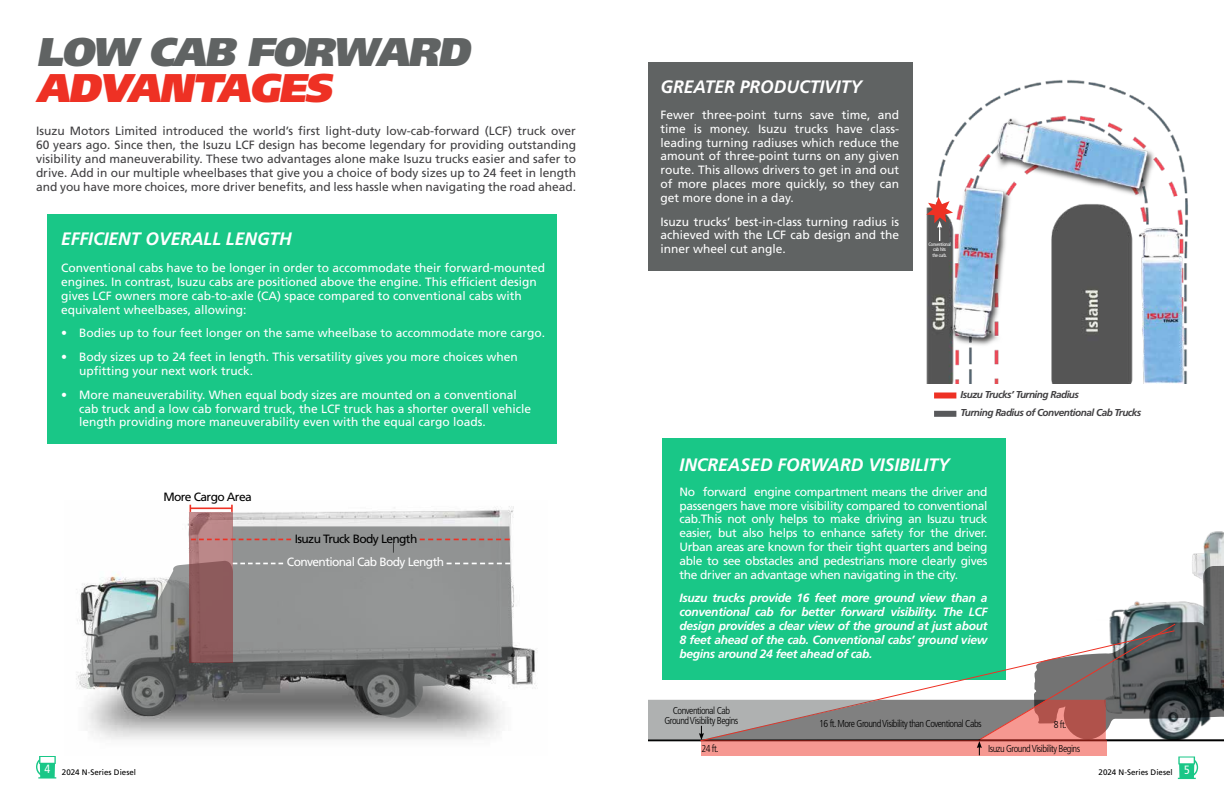
<style>
.page{position:relative;width:1224px;height:792px;background:#fff}
.page>*{position:absolute;margin:0;border:0;box-sizing:border-box;transform-origin:0 0}
.t1{font:italic 900 40px "Frutiger LT Std";color:#606363}
.t2{font:italic 900 40px "Frutiger LT Std";color:#ee3124}
.t3{font:italic 700 18px "Frutiger LT Std";color:#fff}
.t4{font:12px/13.8px "Frutiger LT Std";color:#fff}
.t5{font:12px/13.8px "Frutiger LT Std";color:#414042;text-align:justify}
.t6{font:italic 700 12px/13.8px "Frutiger LT Std";letter-spacing:-.025em;color:#fff;text-align:justify}
.t7{font:12px "Frutiger LT Std";letter-spacing:-.05em;color:#000}
.t8{font:12px "Frutiger LT Std";letter-spacing:-.05em;color:#fff}
.t9{font:300 condensed 10px/10px "Frutiger LT Std";letter-spacing:-.05em;color:#000;text-align:center}
.t10{font:italic 700 10px/18.2px "Frutiger LT Std";letter-spacing:-.05em;color:#414042}
.t11{font:8px "Frutiger LT Std";color:#000}
.t12{font:condensed 5px/5.5px "Frutiger LT Std";letter-spacing:-.05em;color:#fff;text-align:center}
.s1{font-stretch:condensed;font-size:12px;color:#fff}
</style>
<div class="page">
<svg style="left:36px;top:756px;width:20px;height:23px"></svg>
<div style="left:662px;top:439px;width:344px;height:241px;background:#19c787"></div>
<div style="left:48px;top:214px;width:509px;height:230px;background:#19c787"></div>
<div style="left:934px;top:393px;width:22px;height:6px;background:#ee3124"></div>
<div style="left:934px;top:411px;width:22px;height:6px;background:#58595b"></div>
<div style="left:648px;top:63px;width:265px;height:208px;background:#606363"></div>
<img style="left:1192px;top:531px;width:32px;height:35px">
<svg style="left:648px;top:566px;width:576px;height:213px"></svg>
<img style="left:926px;top:80px;width:262px;height:303px">
<svg style="left:926px;top:197px;width:27px;height:44px"></svg>
<img style="left:76px;top:504px;width:461px;height:236px">
<svg style="left:87px;top:526px;width:426px;height:192px;background:#909292"></svg>
<svg style="left:190px;top:512px;width:43px;height:151px;background:#996567"></svg>
<svg style="left:420px;top:539px;width:90px;height:1px"></svg>
<hr style="left:190px;top:508px;width:42px;height:1px;background:#ee3124">
<svg style="left:231px;top:505px;width:2px;height:7px"></svg>
<svg style="left:447px;top:563px;width:63px;height:1px"></svg>
<svg style="left:233px;top:563px;width:50px;height:1px"></svg>
<svg style="left:191px;top:539px;width:100px;height:1px"></svg>
<h1 class="t1" style="left:36px;top:28px;width:444px">LOW CAB FORWARD</h1>
<h1 class="t2" style="left:36px;top:64px;width:306px">ADVANTAGES</h1>
<p class="t5" style="left:36px;top:124px;width:542px">Isuzu Motors Limited introduced the world’s first light-duty low-cab-forward (LCF) truck over 60 years ago. Since then, the Isuzu LCF design has become legendary for providing outstanding visibility and maneuverability. These two advantages alone make Isuzu trucks easier and safer to drive. Add in our multiple wheelbases that give you a choice of body sizes up to 24 feet in length and you have more choices, more driver benefits, and less hassle when navigating the road ahead.</p>
<h2 class="t3" style="left:61px;top:228px;width:232px">EFFICIENT OVERALL LENGTH</h2>
<p class="t4" style="left:61px;top:261px;width:486px">Conventional cabs have to be longer in order to accommodate their forward-mounted engines. In contrast, Isuzu cabs are positioned above the engine. This efficient design gives LCF owners more cab-to-axle (CA) space compared to conventional cabs with equivalent wheelbases, allowing:</p>
<p class="t4" style="left:61px;top:326px;width:486px">• Bodies up to four feet longer on the same wheelbase to accommodate more cargo.</p>
<p class="t4" style="left:79px;top:350px;width:440px;text-indent:-18px">• Body sizes up to 24 feet in length. This versatility gives you more choices when upfitting your next work truck.</p>
<p class="t4" style="left:79px;top:388px;width:454px;text-indent:-18px">• More maneuverability. When equal body sizes are mounted on a conventional cab truck and a low cab forward truck, the LCF truck has a shorter overall vehicle length providing more maneuverability even with the equal cargo loads.</p>
<p class="t7" style="left:163px;top:490px;width:90px">More Cargo Area</p>
<p class="t7" style="left:295px;top:532px;width:124px">Isuzu Truck Body Length</p>
<p class="t8" style="left:287px;top:554px;width:159px">Conventional Cab Body Length</p>
<h2 class="t3" style="left:661px;top:76px;width:203px">GREATER PRODUCTIVITY</h2>
<p class="t4" style="left:661px;top:108px;width:240px;text-align:justify">Fewer three-point turns save time, and time is money. Isuzu trucks have class&shy;leading turning radiuses which reduce the amount of three-point turns on any given route. This allows drivers to get in and out of more places more quickly, so they can get more done in a day.</p>
<p class="t4" style="left:661px;top:215px;width:240px;text-align:justify">Isuzu trucks’ best-in-class turning radius is achieved with the LCF cab design and the inner wheel cut angle.</p>
<p class="t12" style="left:929px;top:241px;width:24px">Conventional cab hits<br>the curb.</p>
<p class="t10" style="left:961px;top:385px;width:182px">Isuzu Trucks’ Turning Radius<br>Turning Radius of Conventional Cab Trucks</p>
<h2 class="t3" style="left:679px;top:454px;width:272px">INCREASED FORWARD VISIBILITY</h2>
<p class="t4" style="left:679px;top:485px;width:310px;text-align:justify">No forward engine compartment means the driver and passengers have more visibility compared to conventional cab.This not only helps to make driving an Isuzu truck easier, but also helps to enhance safety for the driver.<br>Urban areas are known for their tight quarters and being able to see obstacles and pedestrians more clearly gives the driver an advantage when navigating in the city.</p>
<p class="t6" style="left:679px;top:591px;width:309px">Isuzu trucks provide 16 feet more ground view than a conventional cab for better forward visibility. The LCF design provides a clear view of the ground at just about 8 feet ahead of the cab. Conventional cabs’ ground view begins around 24 feet ahead of cab.</p>
<p class="t9" style="left:664px;top:706px;width:76px">Conventional Cab<br>Ground Visibility Begins</p>
<p class="t9" style="left:701px;top:743px;width:19px">24 ft.</p>
<p class="t9" style="left:819px;top:718px;width:164px">16 ft. More Ground Visibility than Coventional Cabs</p>
<p class="t9" style="left:1054px;top:719px;width:14px">8 ft.</p>
<p class="t9" style="left:988px;top:743px;width:94px">Isuzu Ground Visibility Begins</p>
<p class="t11" style="left:44px;top:767px;width:93px"><sup>4</sup> 2024 N-Series Diesel</p>
<p class="t11" style="left:1099px;top:768px;width:93px">2024 N-Series Diesel <span class="s1">5</span></p>
</div>
